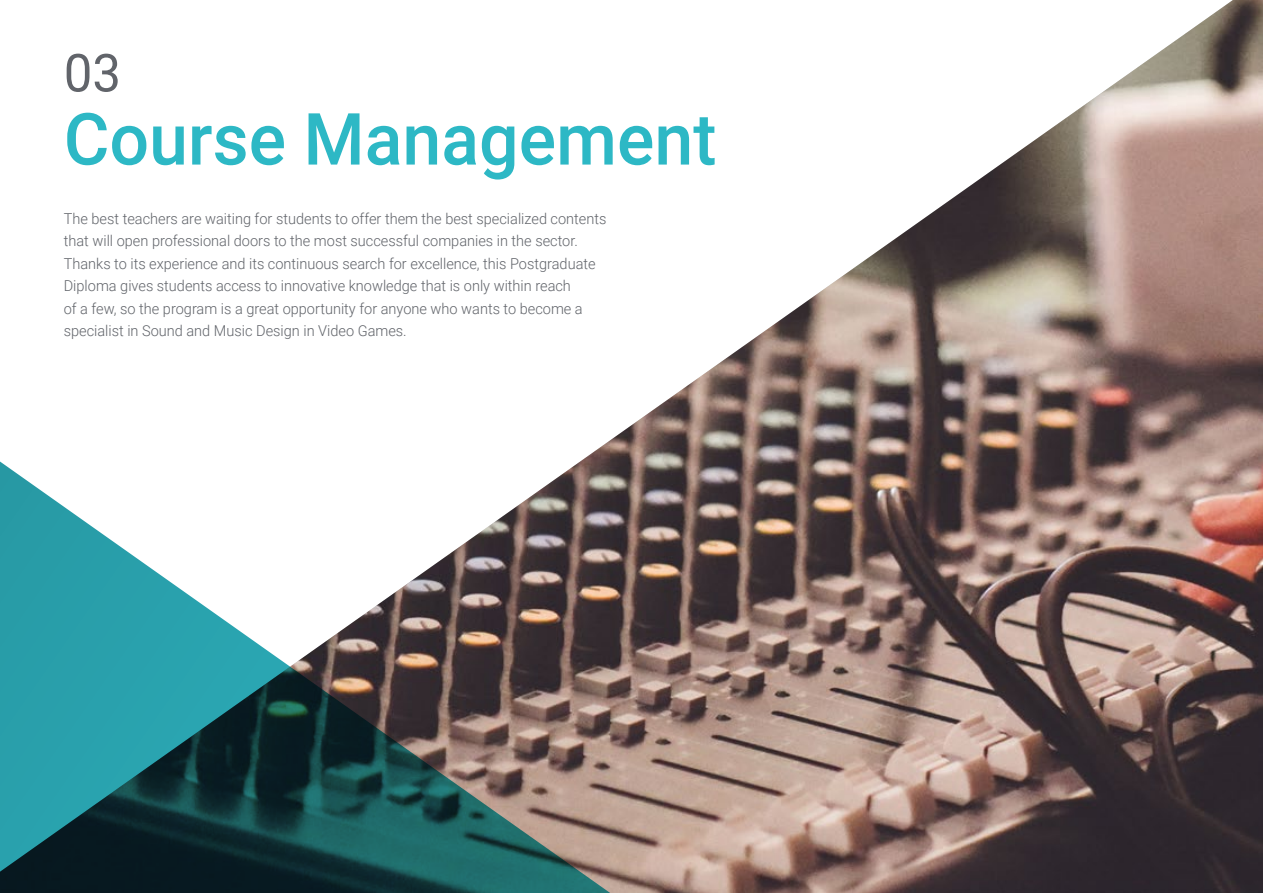
<style>
.page{position:relative;width:1263px;height:893px;background:#fff}
.page>*{position:absolute;margin:0;border:0;box-sizing:border-box;transform-origin:0 0}
.t1{font:500 72px "Roboto";color:#2db8c5}
.t2{font:52.5px "Roboto";color:#61646a}
.t3{font:300 15px/22.5px "Roboto";color:#61646a}
</style>
<div class="page">
<img style="left:602px;top:0;width:661px;height:893px">
<svg style="left:0;top:446px;width:640px;height:447px"></svg>
<h2 class="t2" style="left:64px;top:36px;width:59px">03</h2>
<h1 class="t1" style="left:64px;top:89px;width:654px">Course Management</h1>
<p class="t3" style="left:64px;top:207px;width:544px">The best teachers are waiting for students to offer them the best specialized contents that will open professional doors to the most successful companies in the sector.<br>Thanks to its experience and its continuous search for excellence, this Postgraduate Diploma gives students access to innovative knowledge that is only within reach<br>of a few, so the program is a great opportunity for anyone who wants to become a specialist in Sound and Music Design in Video Games.</p>
</div>
